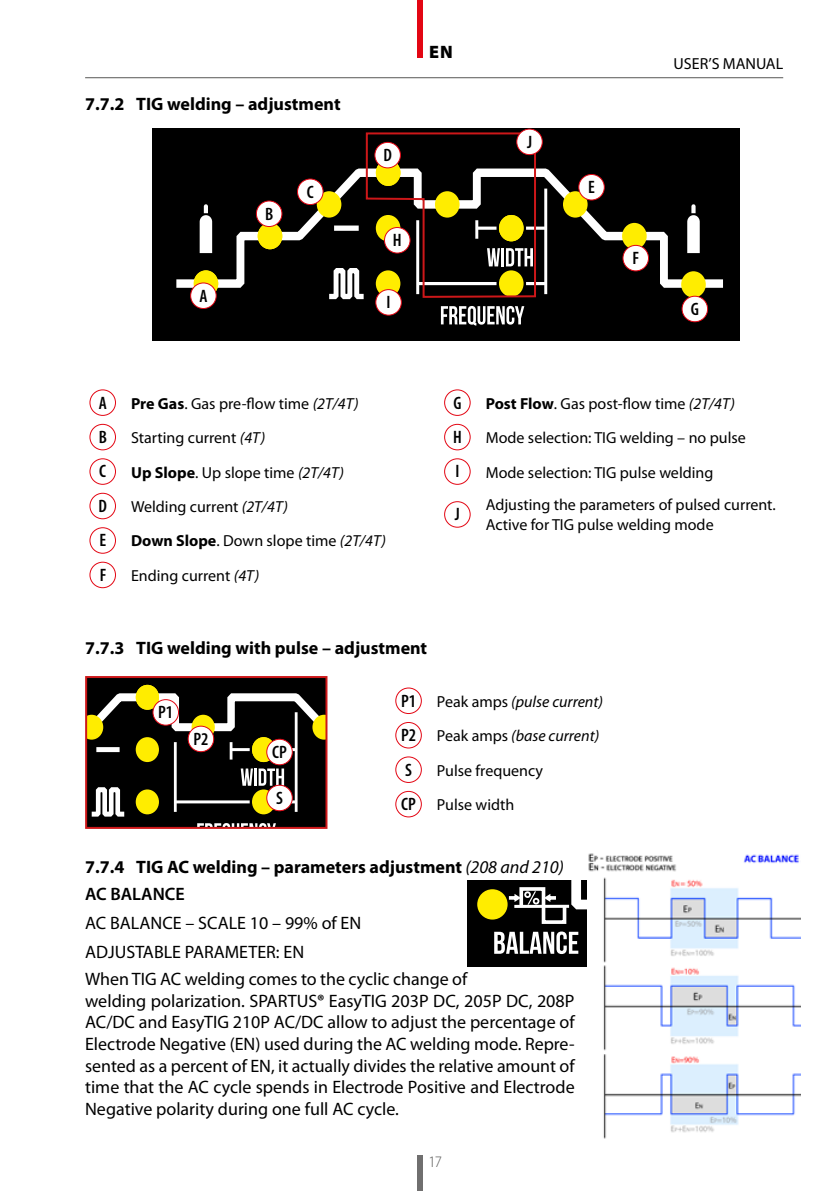
<style>
.page{position:relative;width:840px;height:1191px;background:#fff}
.page>*{position:absolute;margin:0;border:0;box-sizing:border-box;transform-origin:0 0}
.t1{font:18px/21.6px "Myriad Pro";color:#000}
.t2{font:700 18px/27.2px "Myriad Pro";color:#000}
.t3{font:600 condensed 18px "Myriad Pro";color:#000}
.t4{font:900 18px "Myriad Pro";color:#000}
.t5{font:16px/34.4px "Myriad Pro";color:#000}
.t6{font:italic 16px/34.4px "Myriad Pro";color:#000}
.t7{font:300 semi-condensed 16px "Myriad Pro";color:#575756}
.s1{font-weight:700}
.s2{font-style:italic}
.s3{font-weight:600;font-style:normal;font-stretch:condensed;font-size:18px}
.s4{font-style:normal}
.s5{font-weight:600;font-stretch:condensed;font-size:18px}
.s6{font-weight:400;font-style:italic}
.s7{font-weight:600}
.s8{font-weight:700;font-stretch:condensed}
</style>
<div class="page">
<hr style="left:85px;top:77px;width:697px;height:1px;background:#575756">
<div style="left:417px;top:0;width:5px;height:58px;background:#e30613"></div>
<div style="left:417px;top:1155px;width:5px;height:36px;background:#706f6f"></div>
<div style="left:395px;top:687px;width:26px;height:27px;border:1px solid #e30613;border-radius:50%"></div>
<div style="left:395px;top:722px;width:26px;height:26px;border:1px solid #e30613;border-radius:50%"></div>
<div style="left:395px;top:756px;width:26px;height:27px;border:1px solid #e30613;border-radius:50%"></div>
<div style="left:395px;top:791px;width:26px;height:26px;border:1px solid #e30613;border-radius:50%"></div>
<div style="left:152px;top:129px;width:587px;height:211px;background:#000"></div>
<svg style="left:209px;top:164px;width:521px;height:128px;background:#141413"></svg>
<div style="left:621px;top:223px;width:25px;height:26px;background:#ffed00;border-radius:50%"></div>
<div style="left:680px;top:271px;width:25px;height:27px;background:#ffed00;border-radius:50%"></div>
<svg style="left:199px;top:204px;width:13px;height:49px"></svg>
<div style="left:176px;top:279px;width:19px;height:9px;background:#fff"></div>
<div style="left:193px;top:270px;width:25px;height:27px;background:#ffed00;border-radius:50%"></div>
<div style="left:257px;top:223px;width:25px;height:26px;background:#ffed00;border-radius:50%"></div>
<hr style="left:525px;top:282px;width:20px;height:3px;background:#fff">
<hr style="left:544px;top:189px;width:3px;height:105px;background:#fff">
<hr style="left:525px;top:227px;width:20px;height:3px;background:#fff">
<svg style="left:316px;top:191px;width:25px;height:27px"></svg>
<div style="left:562px;top:191px;width:25px;height:27px;background:#ffed00;border-radius:50%"></div>
<svg style="left:686px;top:204px;width:13px;height:49px"></svg>
<div style="left:190px;top:283px;width:26px;height:25px;background:#fff;border-radius:50%"></div>
<div style="left:190px;top:282px;width:26px;height:27px;border:1px solid #e30613;border-radius:50%"></div>
<div style="left:256px;top:201px;width:26px;height:25px;background:#fff;border-radius:50%"></div>
<div style="left:256px;top:200px;width:26px;height:27px;border:1px solid #e30613;border-radius:50%"></div>
<div style="left:297px;top:179px;width:26px;height:25px;background:#fff;border-radius:50%"></div>
<div style="left:297px;top:178px;width:26px;height:27px;border:1px solid #e30613;border-radius:50%"></div>
<div style="left:578px;top:174px;width:26px;height:26px;background:#fff;border-radius:50%"></div>
<div style="left:578px;top:174px;width:26px;height:26px;border:1px solid #e30613;border-radius:50%"></div>
<div style="left:622px;top:245px;width:26px;height:26px;background:#fff;border-radius:50%"></div>
<div style="left:622px;top:245px;width:26px;height:26px;border:1px solid #e30613;border-radius:50%"></div>
<div style="left:681px;top:296px;width:26px;height:26px;background:#fff;border-radius:50%"></div>
<div style="left:681px;top:296px;width:26px;height:26px;border:1px solid #e30613;border-radius:50%"></div>
<svg style="left:324px;top:131px;width:212px;height:194px;background:#403725"></svg>
<div style="left:516px;top:129px;width:26px;height:26px;background:#fff;border-radius:50%"></div>
<div style="left:516px;top:129px;width:26px;height:26px;border:1px solid #e30613;border-radius:50%"></div>
<div style="left:89px;top:389px;width:27px;height:27px;border:1px solid #e30613;border-radius:50%"></div>
<div style="left:89px;top:424px;width:27px;height:26px;border:1px solid #e30613;border-radius:50%"></div>
<div style="left:89px;top:458px;width:27px;height:27px;border:1px solid #e30613;border-radius:50%"></div>
<div style="left:89px;top:493px;width:27px;height:26px;border:1px solid #e30613;border-radius:50%"></div>
<div style="left:89px;top:527px;width:27px;height:27px;border:1px solid #e30613;border-radius:50%"></div>
<div style="left:89px;top:561px;width:27px;height:27px;border:1px solid #e30613;border-radius:50%"></div>
<div style="left:444px;top:389px;width:26px;height:27px;border:1px solid #e30613;border-radius:50%"></div>
<div style="left:444px;top:424px;width:26px;height:26px;border:1px solid #e30613;border-radius:50%"></div>
<div style="left:444px;top:458px;width:26px;height:27px;border:1px solid #e30613;border-radius:50%"></div>
<div style="left:444px;top:501px;width:26px;height:27px;border:1px solid #e30613;border-radius:50%"></div>
<svg style="left:88px;top:679px;width:236px;height:147px;background:#33301c"></svg>
<div style="left:85px;top:676px;width:242px;height:153px;border:2px solid #cd1719"></div>
<div style="left:153px;top:699px;width:25px;height:26px;background:#fff;border-radius:50%"></div>
<div style="left:152px;top:699px;width:27px;height:26px;border:1px solid #e30613;border-radius:50%"></div>
<div style="left:266px;top:739px;width:26px;height:26px;background:#fff;border-radius:50%"></div>
<div style="left:266px;top:738px;width:26px;height:27px;border:1px solid #e30613;border-radius:50%"></div>
<div style="left:266px;top:785px;width:26px;height:25px;background:#fff;border-radius:50%"></div>
<div style="left:266px;top:784px;width:26px;height:27px;border:1px solid #e30613;border-radius:50%"></div>
<div style="left:188px;top:726px;width:25px;height:25px;background:#fff;border-radius:50%"></div>
<div style="left:187px;top:725px;width:27px;height:27px;border:1px solid #e30613;border-radius:50%"></div>
<img style="left:585px;top:853px;width:214px;height:286px">
<svg style="left:467px;top:880px;width:118px;height:86px;background:#454333"></svg>
<p class="t2" style="left:85px;top:90px;width:257px">7.7.2 TIG welding – adjustment</p>
<p class="t3" style="left:199px;top:286px;width:10px">A</p>
<p class="t3" style="left:265px;top:204px;width:10px">B</p>
<p class="t3" style="left:307px;top:182px;width:8px">C</p>
<p class="t4" style="left:429px;top:40px;width:25px">EN</p>
<p class="t3" style="left:383px;top:145px;width:10px">D</p>
<p class="t3" style="left:392px;top:230px;width:10px">H</p>
<p class="t3" style="left:386px;top:292px;width:6px">I</p>
<p class="t3" style="left:526px;top:132px;width:7px">J</p>
<p class="t5" style="left:673px;top:47px;width:111px">USER’S MANUAL</p>
<p class="t3" style="left:588px;top:177px;width:8px">E</p>
<p class="t3" style="left:632px;top:248px;width:8px">F</p>
<p class="t3" style="left:690px;top:299px;width:10px">G</p>
<p class="t3" style="left:99px;top:393px;width:10px">A</p>
<p class="t5" style="left:131px;top:386px;width:229px"><span class="s1">Pre Gas</span>. Gas pre-flow time <span class="s2">(2T/4T)</span></p>
<p class="t3" style="left:99px;top:427px;width:10px">B</p>
<p class="t5" style="left:131px;top:420px;width:136px">Starting current <span class="s2">(4T)</span></p>
<p class="t3" style="left:99px;top:462px;width:8px">C</p>
<p class="t5" style="left:131px;top:455px;width:214px"><span class="s1">Up Slope</span>. Up slope time <span class="s2">(2T/4T)</span></p>
<p class="t3" style="left:98px;top:496px;width:10px">D</p>
<p class="t5" style="left:131px;top:489px;width:158px">Welding current <span class="s2">(2T/4T)</span></p>
<p class="t3" style="left:99px;top:530px;width:8px">E</p>
<p class="t5" style="left:131px;top:523px;width:256px"><span class="s1">Down Slope</span>. Down slope time <span class="s2">(2T/4T)</span></p>
<p class="t3" style="left:100px;top:565px;width:8px">F</p>
<p class="t5" style="left:131px;top:558px;width:130px">Ending current <span class="s2">(4T)</span></p>
<p class="t3" style="left:453px;top:393px;width:10px">G</p>
<p class="t5" style="left:485px;top:386px;width:251px"><span class="s1">Post Flow</span>. Gas post-flow time <span class="s2">(2T/4T)</span></p>
<p class="t3" style="left:453px;top:427px;width:10px">H</p>
<p class="t5" style="left:485px;top:420px;width:261px">Mode selection: TIG welding – no pulse</p>
<p class="t3" style="left:455px;top:462px;width:5px">I</p>
<p class="t5" style="left:485px;top:455px;width:229px">Mode selection: TIG pulse welding</p>
<p class="t3" style="left:454px;top:504px;width:6px">J</p>
<p class="t5" style="left:485px;top:495px;width:291px;line-height:20px">Adjusting the parameters of pulsed current.<br>Active for TIG pulse welding mode</p>
<p class="t2" style="left:85px;top:633px;width:343px">7.7.3 TIG welding with pulse – adjustment</p>
<p class="t3" style="left:158px;top:702px;width:17px">P1</p>
<p class="t3" style="left:193px;top:729px;width:17px">P2</p>
<p class="t3" style="left:272px;top:742px;width:16px">CP</p>
<p class="t3" style="left:276px;top:788px;width:8px">S</p>
<p class="t6" style="left:401px;top:684px;width:203px"><span class="s3">P1</span> <span class="s4">Peak amps</span> (pulse current)<br><span class="s3">P2</span> <span class="s4">Peak amps</span> (base current)</p>
<p class="t3" style="left:405px;top:760px;width:8px">S</p>
<p class="t5" style="left:401px;top:753px;width:143px;text-indent:36px">Pulse frequency<br><span class="s5">CP</span> Pulse width</p>
<p class="t2" style="left:85px;top:852px;width:480px">7.7.4 TIG AC welding – parameters adjustment <span class="s6">(208 and 210)<br></span><span class="s7">AC BALANCE</span></p>
<p class="t1" style="left:85px;top:908px;width:277px;line-height:29px">AC BALANCE – SCALE 10 – 99% of EN<br>ADJUSTABLE PARAMETER: EN</p>
<p class="t1" style="left:85px;top:968px;width:491px">When TIG AC welding comes to the cyclic change of<br>welding polarization. SPARTUS<span class="s8">®</span> EasyTIG 203P DC, 205P DC, 208P AC/DC and EasyTIG 210P AC/DC allow to adjust the percentage of Electrode Negative (EN) used during the AC welding mode. Repre&shy;sented as a percent of EN, it actually divides the relative amount of time that the AC cycle spends in Electrode Positive and Electrode Negative polarity during one full AC cycle.</p>
<p class="t7" style="left:428px;top:1153px;width:15px">17</p>
</div>
